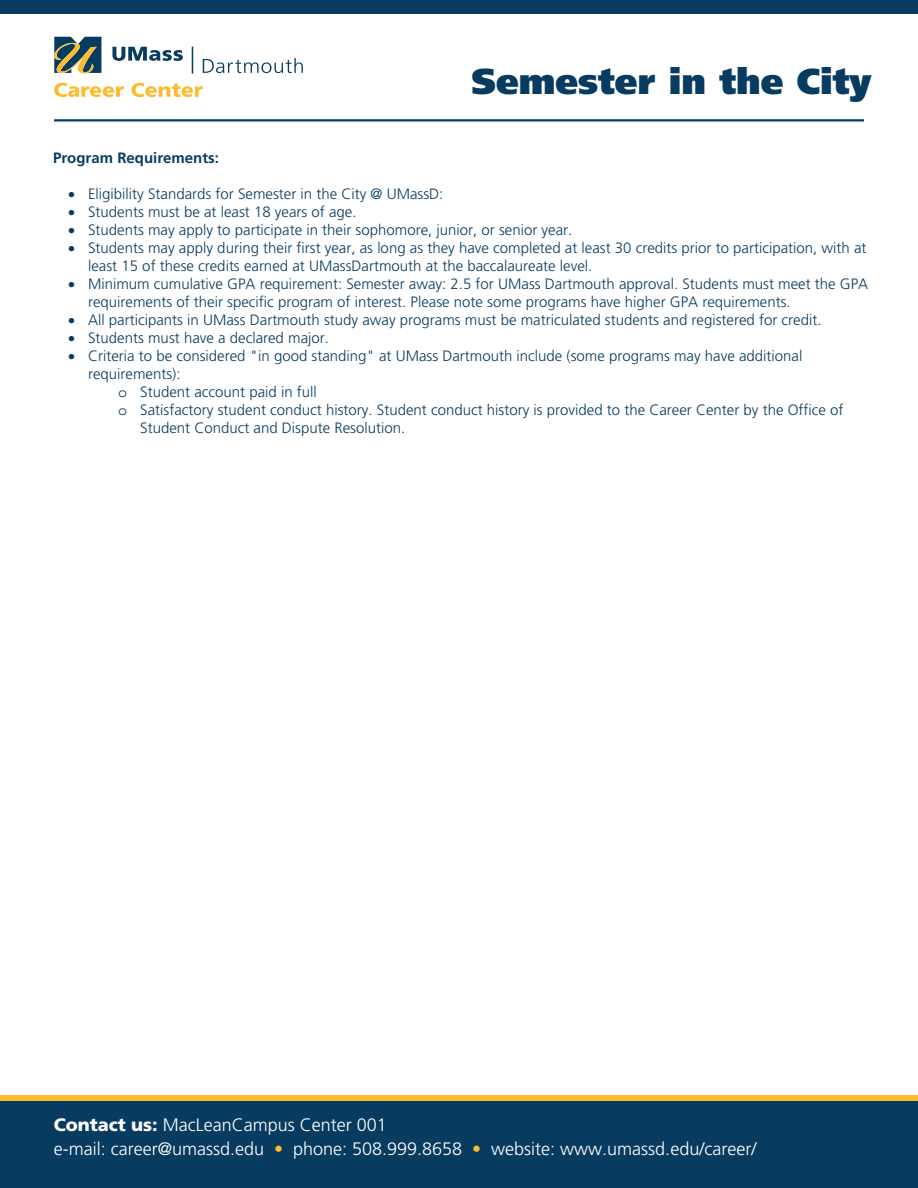
<style>
.page{position:relative;width:918px;height:1188px;background:#fff}
.page>*{position:absolute;margin:0;border:0;box-sizing:border-box;transform-origin:0 0}
.t1{font:900 36px "Frutiger LT Std";color:#083b60}
.t2{font:300 18px/24px "Frutiger LT Std";color:#fff}
.t3{font:300 15px/18px "Frutiger LT Std";color:#0a3c61}
.t4{font:700 15px "Frutiger LT Std";color:#0a3c61}
.s1{font-family:"Courier Std";font-weight:400}
.s2{font-weight:900}
.s3{color:#fdbb2e}
</style>
<div class="page">
<svg style="left:0;top:1095px;width:918px;height:7px;background:#daa835"></svg>
<div style="left:0;top:1102px;width:918px;height:86px;background:#083b60"></div>
<svg style="left:112px;top:47px;width:71px;height:14px"></svg>
<svg style="left:203px;top:58px;width:100px;height:15px"></svg>
<svg style="left:192px;top:47px;width:1px;height:26px"></svg>
<svg style="left:54px;top:37px;width:47px;height:36px;background:#596b62"></svg>
<svg style="left:54px;top:83px;width:70px;height:14px"></svg>
<svg style="left:132px;top:83px;width:71px;height:14px"></svg>
<hr style="left:54px;top:119px;width:810px;height:3px;background:#083b60">
<div style="left:0;top:0;width:918px;height:14px;background:#083b60"></div>
<p class="t1" style="left:471px;top:60px;width:402px">Semester in the City</p>
<p class="t4" style="left:53px;top:149px;width:167px">Program Requirements:</p>
<p class="t3" style="left:68px;top:185px;width:377px">• Eligibility Standards for Semester in the City @ UMassD:</p>
<p class="t3" style="left:68px;top:203px;width:290px">• Students must be at least 18 years of age.</p>
<p class="t3" style="left:68px;top:221px;width:506px">• Students may apply to participate in their sophomore, junior, or senior year.</p>
<p class="t3" style="left:88px;top:239px;width:780px;text-indent:-20px">• Students may apply during their first year, as long as they have completed at least 30 credits prior to participation, with at least 15 of these credits earned at UMassDartmouth at the baccalaureate level.</p>
<p class="t3" style="left:88px;top:275px;width:782px;text-indent:-20px">• Minimum cumulative GPA requirement: Semester away: 2.5 for UMass Dartmouth approval. Students must meet the GPA requirements of their specific program of interest. Please note some programs have higher GPA requirements.</p>
<p class="t3" style="left:68px;top:311px;width:755px">• All participants in UMass Dartmouth study away programs must be matriculated students and registered for credit.</p>
<p class="t3" style="left:68px;top:329px;width:262px">• Students must have a declared major.</p>
<p class="t3" style="left:68px;top:347px;width:736px">• Criteria to be considered "in good standing" at UMass Dartmouth include (some programs may have additional</p>
<p class="t3" style="left:88px;top:365px;width:94px">requirements):</p>
<p class="t3" style="left:118px;top:383px;width:200px"><span class="s1">o</span> Student account paid in full</p>
<p class="t3" style="left:118px;top:401px;width:727px"><span class="s1">o</span> Satisfactory student conduct history. Student conduct history is provided to the Career Center by the Office of</p>
<p class="t3" style="left:140px;top:419px;width:267px">Student Conduct and Dispute Resolution.</p>
<p class="t2" style="left:54px;top:1113px;width:704px"><span class="s2">Contact us:</span> MacLeanCampus Center 001<br>e-mail: career@umassd.edu <span class="s3">•</span> phone: 508.999.8658 <span class="s3">•</span> website: www.umassd.edu/career/</p>
</div>
